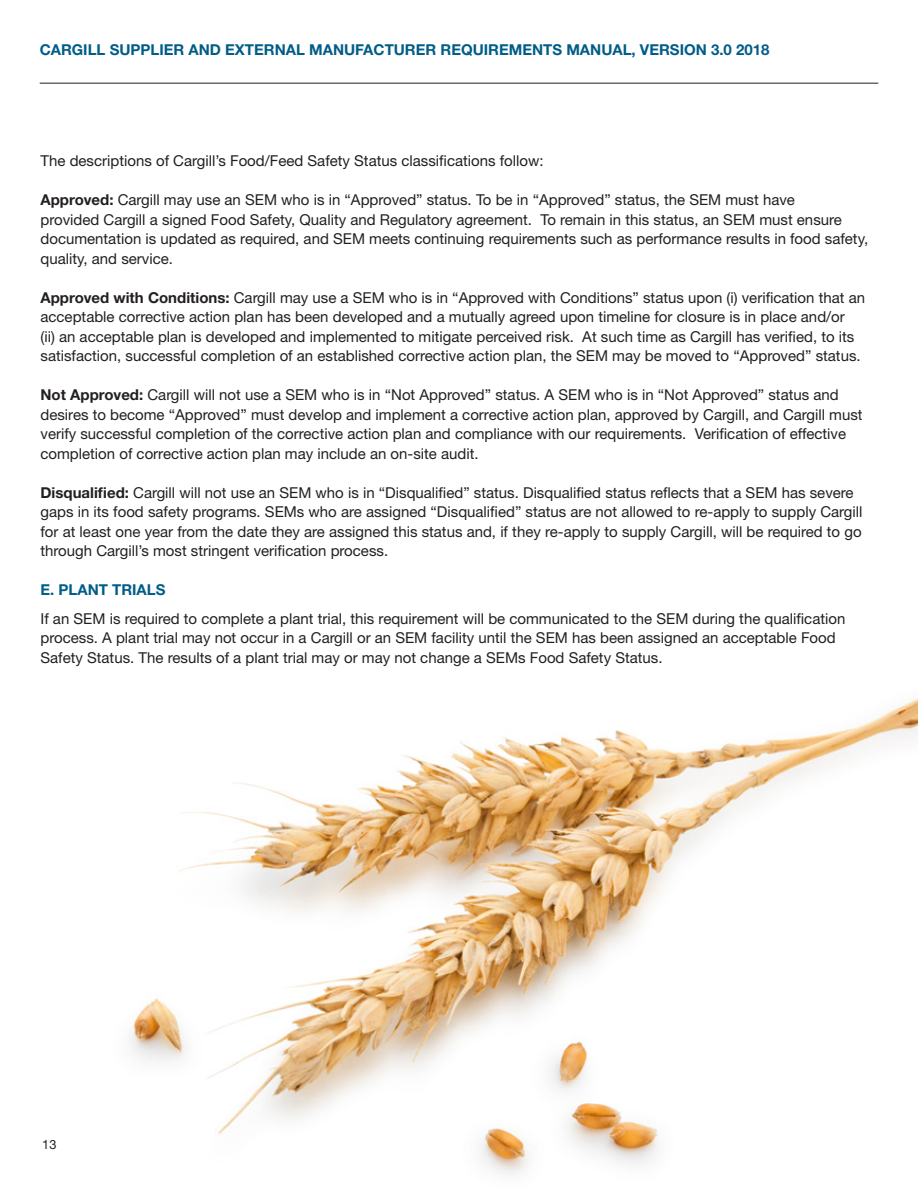
<style>
.page{position:relative;width:918px;height:1188px;background:#fff}
.page>*{position:absolute;margin:0;border:0;box-sizing:border-box;transform-origin:0 0}
.Body_Large_10_13{font:15px/19.5px "Helvetica Neue LT Std";color:#231f20}
.Subhead_Level_1_10_1{font:700 15px "Helvetica Neue LT Std";color:#005d87}
.Hanging_Indent_Body{font:15px "Helvetica Neue LT Std";color:#231f20}
.t1{font:12.75px "Helvetica Neue LT Std";color:#231f20}
.s1{font-weight:700}
</style>
<div class="page">
<img style="left:130px;top:699px;width:787px;height:475px">
<hr style="left:917px;top:0;width:1px;height:1188px;background:#005d87">
<hr style="left:40px;top:83px;width:838px;height:1px;background:#231f20">
<p class="Subhead_Level_1_10_1" style="left:40px;top:40px;width:731px">CARGILL SUPPLIER AND EXTERNAL MANUFACTURER REQUIREMENTS MANUAL, VERSION 3.0 2018</p>
<p class="Hanging_Indent_Body" style="left:40px;top:152px;width:505px">The descriptions of Cargill’s Food/Feed Safety Status classifications follow:</p>
<p class="Body_Large_10_13" style="left:40px;top:190px;width:829px"><span class="s1">Approved:</span> Cargill may use an SEM who is in “Approved” status. To be in “Approved” status, the SEM must have<br>provided Cargill a signed Food Safety, Quality and Regulatory agreement. To remain in this status, an SEM must ensure documentation is updated as required, and SEM meets continuing requirements such as performance results in food safety, quality, and service.</p>
<p class="Body_Large_10_13" style="left:40px;top:287px;width:826px"><span class="s1">Approved with Conditions:</span> Cargill may use a SEM who is in “Approved with Conditions” status upon (i) verification that an acceptable corrective action plan has been developed and a mutually agreed upon timeline for closure is in place and/or<br>(ii) an acceptable plan is developed and implemented to mitigate perceived risk. At such time as Cargill has verified, to its satisfaction, successful completion of an established corrective action plan, the SEM may be moved to “Approved” status.</p>
<p class="Body_Large_10_13" style="left:40px;top:385px;width:824px"><span class="s1">Not Approved:</span> Cargill will not use a SEM who is in “Not Approved” status. A SEM who is in “Not Approved” status and desires to become “Approved” must develop and implement a corrective action plan, approved by Cargill, and Cargill must verify successful completion of the corrective action plan and compliance with our requirements. Verification of effective completion of corrective action plan may include an on-site audit.</p>
<p class="Body_Large_10_13" style="left:40px;top:482px;width:823px"><span class="s1">Disqualified:</span> Cargill will not use an SEM who is in “Disqualified” status. Disqualified status reflects that a SEM has severe gaps in its food safety programs. SEMs who are assigned “Disqualified” status are not allowed to re-apply to supply Cargill for at least one year from the date they are assigned this status and, if they re-apply to supply Cargill, will be required to go through Cargill’s most stringent verification process.</p>
<p class="Subhead_Level_1_10_1" style="left:40px;top:581px;width:127px">E. PLANT TRIALS</p>
<p class="Body_Large_10_13" style="left:40px;top:608px;width:806px">If an SEM is required to complete a plant trial, this requirement will be communicated to the SEM during the qualification process. A plant trial may not occur in a Cargill or an SEM facility until the SEM has been assigned an acceptable Food<br>Safety Status. The results of a plant trial may or may not change a SEMs Food Safety Status.</p>
<p class="t1" style="left:42px;top:1137px;width:16px">13</p>
</div>
